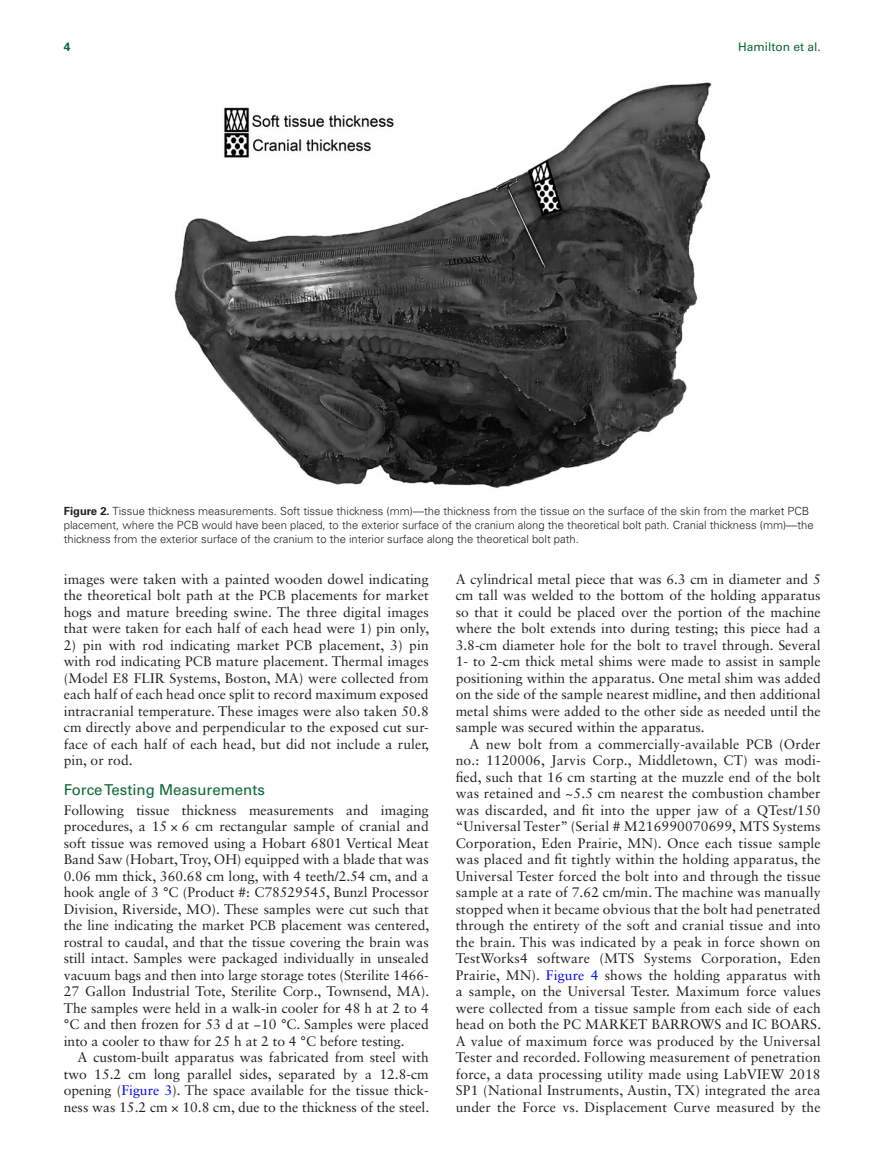
<style>
.page{position:relative;width:893px;height:1174px;background:#fff}
.page>*{position:absolute;margin:0;border:0;box-sizing:border-box;transform-origin:0 0}
.t1{font:15px "Univers LT Std";color:#0b6936}
.t2{font:13.8px/16.5px "Sabon LT Std";color:#231f20;text-align:justify}
.t3{font:12px "Univers LT Std";color:#0b6936}
.t4{font:700 12px "Univers LT Std";color:#0b6936}
.t5{font:300 11.25px/14.2px "Univers LT Std";color:#231f20}
.s1{font-weight:700}
.s2{color:#00f}
</style>
<div class="page">
<img style="left:174px;top:82px;width:538px;height:406px">
<p class="t4" style="left:64px;top:40px;width:8px">4</p>
<p class="t3" style="left:738px;top:40px;width:84px">Hamilton et al.</p>
<p class="t5" style="left:64px;top:503px;width:751px"><span class="s1">Figure 2.</span> Tissue thickness measurements. Soft tissue thickness (mm)—the thickness from the tissue on the surface of the skin from the market PCB placement, where the PCB would have been placed, to the exterior surface of the cranium along the theoretical bolt path. Cranial thickness (mm)—the thickness from the exterior surface of the cranium to the interior surface along the theoretical bolt path.</p>
<p class="t2" style="left:64px;top:570px;width:367px">images were taken with a painted wooden dowel indicating the theoretical bolt path at the PCB placements for market hogs and mature breeding swine. The three digital images that were taken for each half of each head were 1) pin only,</p>
<p class="t2" style="left:64px;top:636px;width:367px">2) pin with rod indicating market PCB placement, 3) pin with rod indicating PCB mature placement. Thermal images (Model E8 FLIR Systems, Boston, MA) were collected from each half of each head once split to record maximum exposed intracranial temperature. These images were also taken 50.8 cm directly above and perpendicular to the exposed cut sur&shy;face of each half of each head, but did not include a ruler, pin, or rod.</p>
<p class="t1" style="left:64px;top:781px;width:203px">Force Testing Measurements</p>
<p class="t2" style="left:64px;top:801px;width:367px">Following tissue thickness measurements and imaging procedures, a 15 × 6 cm rectangular sample of cranial and soft tissue was removed using a Hobart 6801 Vertical Meat Band Saw (Hobart, Troy, OH) equipped with a blade that was 0.06 mm thick, 360.68 cm long, with 4 teeth/2.54 cm, and a hook angle of 3 °C (Product #: C78529545, Bunzl Processor Division, Riverside, MO). These samples were cut such that the line indicating the market PCB placement was centered, rostral to caudal, and that the tissue covering the brain was still intact. Samples were packaged individually in unsealed vacuum bags and then into large storage totes (Sterilite 1466- 27 Gallon Industrial Tote, Sterilite Corp., Townsend, MA).<br>The samples were held in a walk-in cooler for 48 h at 2 to 4 °C and then frozen for 53 d at −10 °C. Samples were placed into a cooler to thaw for 25 h at 2 to 4 °C before testing.</p>
<p class="t2" style="left:64px;top:1049px;width:367px;text-indent:14px">A custom-built apparatus was fabricated from steel with two 15.2 cm long parallel sides, separated by a 12.8-cm opening (<span class="s2">Figure 3</span>). The space available for the tissue thick&shy;ness was 15.2 cm × 10.8 cm, due to the thickness of the steel.</p>
<p class="t2" style="left:456px;top:570px;width:366px">A cylindrical metal piece that was 6.3 cm in diameter and 5 cm tall was welded to the bottom of the holding apparatus so that it could be placed over the portion of the machine where the bolt extends into during testing; this piece had a 3.8-cm diameter hole for the bolt to travel through. Several 1- to 2-cm thick metal shims were made to assist in sample positioning within the apparatus. One metal shim was added on the side of the sample nearest midline, and then additional metal shims were added to the other side as needed until the sample was secured within the apparatus.</p>
<p class="t2" style="left:456px;top:735px;width:367px;text-indent:14px">A new bolt from a commercially-available PCB (Order no.: 1120006, Jarvis Corp., Middletown, CT) was modi&shy;fied, such that 16 cm starting at the muzzle end of the bolt was retained and ~5.5 cm nearest the combustion chamber was discarded, and fit into the upper jaw of a QTest/150 “Universal Tester” (Serial # M216990070699, MTS Systems Corporation, Eden Prairie, MN). Once each tissue sample was placed and fit tightly within the holding apparatus, the Universal Tester forced the bolt into and through the tissue sample at a rate of 7.62 cm/min. The machine was manually stopped when it became obvious that the bolt had penetrated through the entirety of the soft and cranial tissue and into the brain. This was indicated by a peak in force shown on TestWorks4 software (MTS Systems Corporation, Eden Prairie, MN). <span class="s2">Figure 4</span> shows the holding apparatus with a sample, on the Universal Tester. Maximum force values were collected from a tissue sample from each side of each head on both the PC MARKET BARROWS and IC BOARS.<br>A value of maximum force was produced by the Universal Tester and recorded. Following measurement of penetration force, a data processing utility made using LabVIEW 2018<br>SP1 (National Instruments, Austin, TX) integrated the area under the Force vs. Displacement Curve measured by the</p>
</div>
